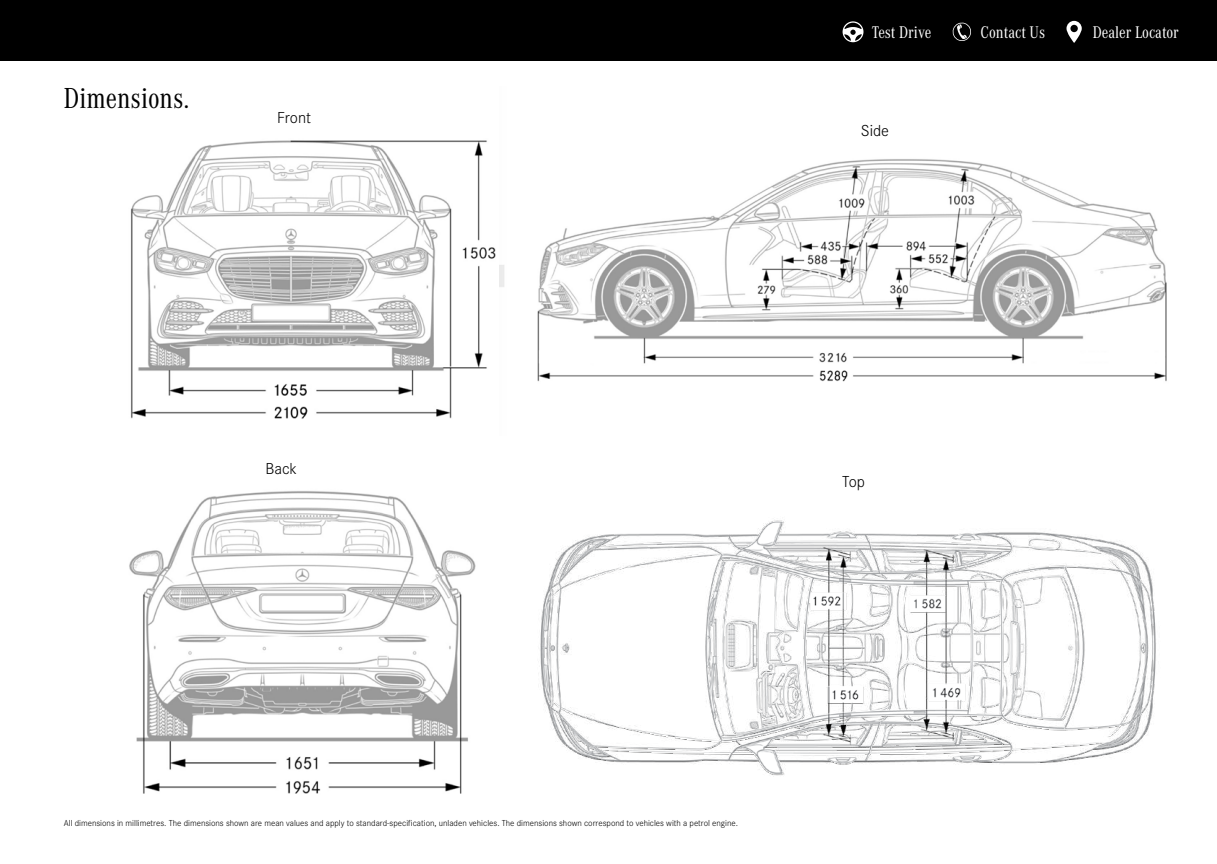
<style>
.page{position:relative;width:1217px;height:864px;background:#fff}
.page>*{position:absolute;margin:0;border:0;box-sizing:border-box;transform-origin:0 0}
.t1{font:30px "Corporate A Con";color:#000}
.t2{font:17.55px "Corporate A Con";color:#fff}
.t3{font:300 16.5px "Corporate S";color:#000}
.t4{font:300 9px "Corporate S";color:#000}
</style>
<div class="page">
<div style="left:0;top:0;width:1216px;height:61px;background:#000"></div>
<svg style="left:842px;top:21px;width:21px;height:21px"></svg>
<svg style="left:1066px;top:21px;width:15px;height:22px"></svg>
<svg style="left:952px;top:22px;width:19px;height:19px"></svg>
<img style="left:131px;top:140px;width:365px;height:279px">
<img style="left:129px;top:491px;width:347px;height:303px">
<img style="left:499px;top:159px;width:668px;height:223px">
<img style="left:540px;top:520px;width:616px;height:256px">
<h1 class="t1" style="left:64px;top:82px;width:127px">Dimensions.</h1>
<h3 class="t3" style="left:277px;top:108px;width:35px">Front</h3>
<h3 class="t3" style="left:265px;top:459px;width:33px">Back</h3>
<h2 class="t2" style="left:871px;top:23px;width:61px">Test Drive</h2>
<h2 class="t2" style="left:980px;top:23px;width:66px">Contact Us</h2>
<h2 class="t2" style="left:1092px;top:23px;width:87px">Dealer Locator</h2>
<h3 class="t3" style="left:860px;top:121px;width:30px">Side</h3>
<h3 class="t3" style="left:842px;top:472px;width:24px">Top</h3>
<p class="t4" style="left:64px;top:817px;width:675px">All dimensions in millimetres. The dimensions shown are mean values and apply to standard-specification, unladen vehicles. The dimensions shown correspond to vehicles with a petrol engine.</p>
</div>
